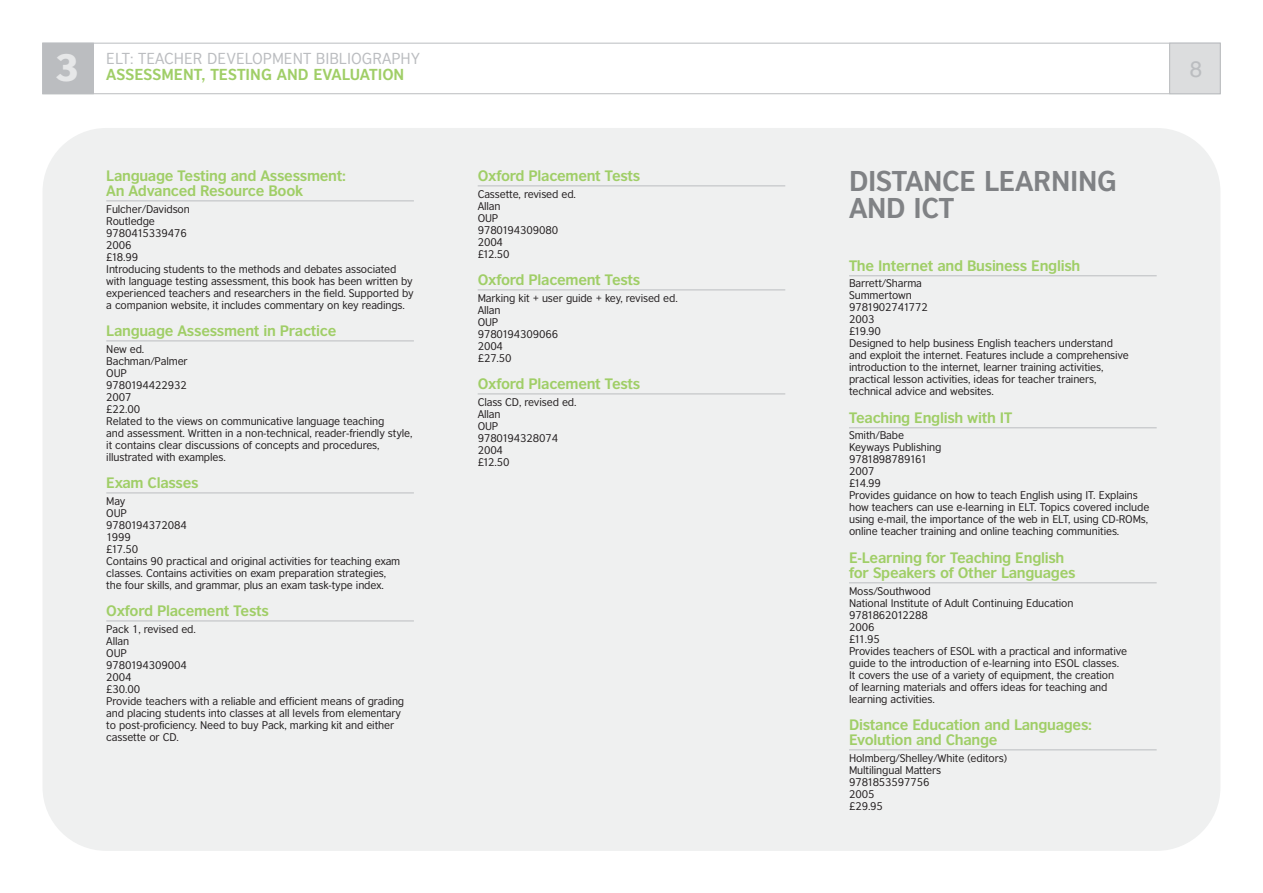
<style>
.page{position:relative;width:1263px;height:893px;background:#fff}
.page>*{position:absolute;margin:0;border:0;box-sizing:border-box;transform-origin:0 0}
.t1{font:900 36px "British Council Sans";color:#e6e7e8}
.t2{font:700 27px/27px "British Council Sans";letter-spacing:-.015em;color:#808285}
.t3{font:22.5px "Helvetica";color:#bbbdc0}
.t4{font:15px "British Council Sans";color:#bbbdc0}
.t5{font:700 15px "British Council Sans";color:#a0ce67}
.t6{font:700 14.25px/15px "British Council Sans";letter-spacing:-.02em;color:#a0ce67}
.t7{font:10.5px/12px "British Council Sans";letter-spacing:-.01em;color:#231f20}
</style>
<div class="page">
<div style="left:43px;top:128px;width:1177px;height:723px;background:#eff0f0;border-radius:64px"></div>
<hr style="left:106px;top:201px;width:308px;height:1px;background:#bbbdc0">
<hr style="left:106px;top:341px;width:308px;height:1px;background:#bbbdc0">
<hr style="left:106px;top:493px;width:308px;height:1px;background:#bbbdc0">
<hr style="left:106px;top:621px;width:308px;height:1px;background:#bbbdc0">
<hr style="left:478px;top:186px;width:307px;height:1px;background:#bbbdc0">
<hr style="left:478px;top:290px;width:307px;height:1px;background:#bbbdc0">
<hr style="left:478px;top:394px;width:307px;height:1px;background:#bbbdc0">
<hr style="left:849px;top:276px;width:308px;height:1px;background:#bbbdc0">
<hr style="left:849px;top:428px;width:308px;height:1px;background:#bbbdc0">
<hr style="left:849px;top:583px;width:308px;height:1px;background:#bbbdc0">
<hr style="left:849px;top:750px;width:308px;height:1px;background:#bbbdc0">
<div style="left:43px;top:43px;width:1177px;height:51px;border:1px solid #bbbdc0"></div>
<div style="left:1170px;top:43px;width:50px;height:51px;background:#dcddde"></div>
<div style="left:1169px;top:43px;width:51px;height:51px;border:1px solid #bbbdc0"></div>
<div style="left:43px;top:43px;width:50px;height:51px;background:#bbbdc0"></div>
<div style="left:43px;top:43px;width:51px;height:51px;border:1px solid #bbbdc0"></div>
<h1 class="t1" style="left:55px;top:51px;width:25px">3</h1>
<h3 class="t4" style="left:106px;top:51px;width:315px">ELT: TEACHER DEVELOPMENT BIBLIOGRAPHY</h3>
<h3 class="t5" style="left:106px;top:68px;width:300px">ASSESSMENT, TESTING AND EVALUATION</h3>
<h3 class="t3" style="left:1190px;top:60px;width:14px">8</h3>
<h3 class="t6" style="left:106px;top:170px;width:241px">Language Testing and Assessment:<br>An Advanced Resource Book</h3>
<p class="t7" style="left:106px;top:203px;width:309px">Fulcher/Davidson<br>Routledge<br>9780415339476<br>2006<br>£18.99<br>Introducing students to the methods and debates associated with language testing assessment, this book has been written by experienced teachers and researchers in the field. Supported by a companion website, it includes commentary on key readings.</p>
<h3 class="t6" style="left:106px;top:325px;width:232px">Language Assessment in Practice</h3>
<p class="t7" style="left:106px;top:343px;width:308px">New ed.<br>Bachman/Palmer<br>OUP<br>9780194422932<br>2007<br>£22.00<br>Related to the views on communicative language teaching<br>and assessment. Written in a non-technical, reader-friendly style, it contains clear discussions of concepts and procedures, illustrated with examples.</p>
<h3 class="t6" style="left:106px;top:477px;width:94px">Exam Classes</h3>
<p class="t7" style="left:106px;top:495px;width:295px">May<br>OUP<br>9780194372084<br>1999<br>£17.50<br>Contains 90 practical and original activities for teaching exam classes. Contains activities on exam preparation strategies, the four skills, and grammar, plus an exam task-type index.</p>
<h3 class="t6" style="left:106px;top:605px;width:164px">Oxford Placement Tests</h3>
<p class="t7" style="left:106px;top:623px;width:299px">Pack 1, revised ed.<br>Allan<br>OUP<br>9780194309004<br>2004<br>£30.00<br>Provide teachers with a reliable and efficient means of grading and placing students into classes at all levels from elementary to post-proficiency. Need to buy Pack, marking kit and either cassette or CD.</p>
<h3 class="t6" style="left:478px;top:170px;width:164px">Oxford Placement Tests</h3>
<p class="t7" style="left:478px;top:188px;width:100px">Cassette, revised ed.<br>Allan<br>OUP<br>9780194309080<br>2004<br>£12.50</p>
<h3 class="t6" style="left:478px;top:274px;width:164px">Oxford Placement Tests</h3>
<p class="t7" style="left:478px;top:292px;width:202px">Marking kit + user guide + key, revised ed.<br>Allan<br>OUP<br>9780194309066<br>2004<br>£27.50</p>
<h3 class="t6" style="left:478px;top:378px;width:164px">Oxford Placement Tests</h3>
<p class="t7" style="left:478px;top:396px;width:100px">Class CD, revised ed.<br>Allan<br>OUP<br>9780194328074<br>2004<br>£12.50</p>
<h2 class="t2" style="left:849px;top:169px;width:269px">DISTANCE LEARNING<br>AND ICT</h2>
<h3 class="t6" style="left:849px;top:259px;width:233px">The Internet and Business English</h3>
<p class="t7" style="left:849px;top:278px;width:281px">Barrett/Sharma<br>Summertown<br>9781902741772<br>2003<br>£19.90<br>Designed to help business English teachers understand and exploit the internet. Features include a comprehensive introduction to the internet, learner training activities, practical lesson activities, ideas for teacher trainers, technical advice and websites.</p>
<h3 class="t6" style="left:849px;top:411px;width:165px">Teaching English with IT</h3>
<p class="t7" style="left:849px;top:430px;width:302px">Smith/Babe<br>Keyways Publishing<br>9781898789161<br>2007<br>£14.99<br>Provides guidance on how to teach English using IT. Explains how teachers can use e-learning in ELT. Topics covered include using e-mail, the importance of the web in ELT, using CD-ROMs, online teacher training and online teaching communities.</p>
<h3 class="t6" style="left:849px;top:551px;width:228px">E-Learning for Teaching English for Speakers of Other Languages</h3>
<p class="t7" style="left:849px;top:585px;width:280px">Moss/Southwood<br>National Institute of Adult Continuing Education 9781862012288<br>2006<br>£11.95<br>Provides teachers of ESOL with a practical and informative guide to the introduction of e-learning into ESOL classes.<br>It covers the use of a variety of equipment, the creation<br>of learning materials and offers ideas for teaching and learning activities.</p>
<h3 class="t6" style="left:849px;top:718px;width:244px">Distance Education and Languages:<br>Evolution and Change</h3>
<p class="t7" style="left:849px;top:752px;width:159px">Holmberg/Shelley/White (editors)<br>Multilingual Matters<br>9781853597756<br>2005<br>£29.95</p>
</div>
